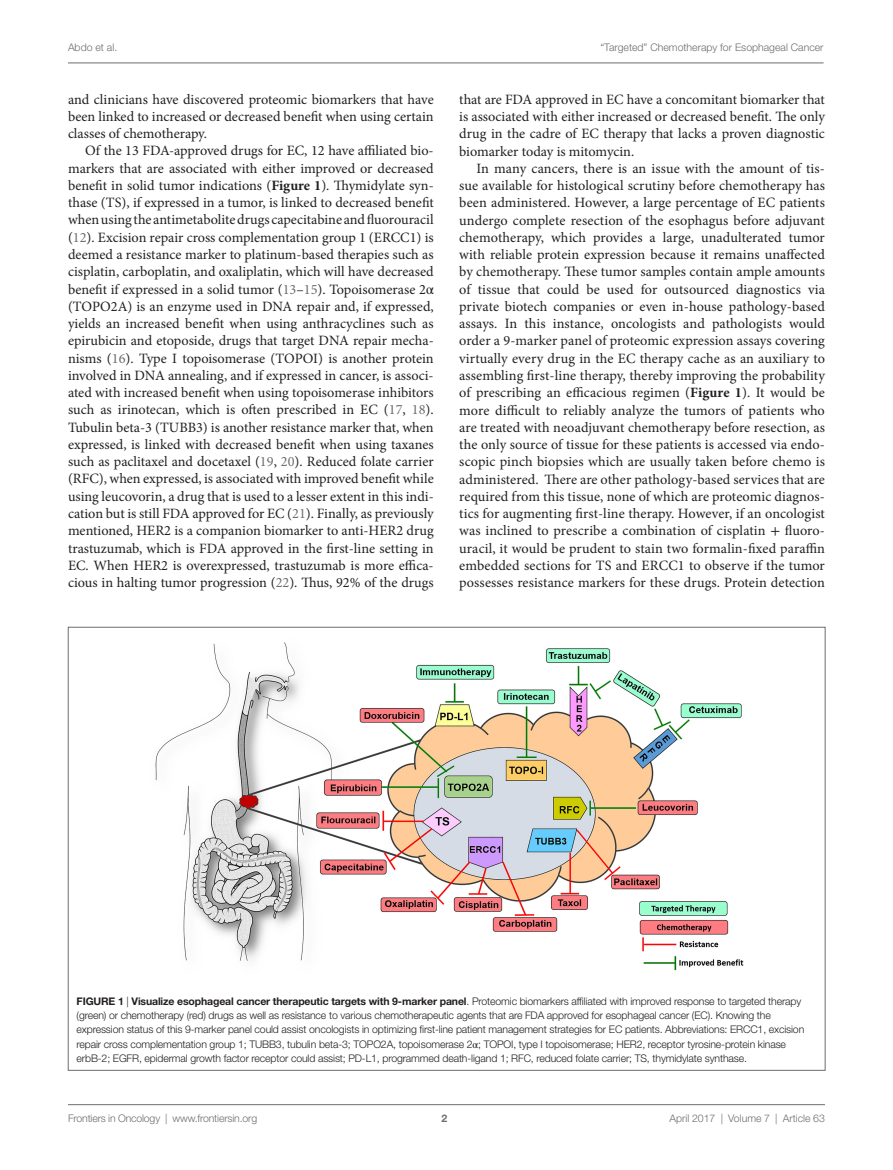
<style>
.page{position:relative;width:893px;height:1170px;background:#fff}
.page>*{position:absolute;margin:0;border:0;box-sizing:border-box;transform-origin:0 0}
.t1{font:14.25px/17.2px "Minion Pro";color:#231f20;text-align:justify}
.t2{font:300 10.5px/14.2px "Helvetica Neue LT Std";letter-spacing:-.015em;color:#231f20}
.t3{font:300 10.5px "Helvetica Neue LT Std";color:#6c6d70}
.t4{font:700 10.5px "Helvetica Neue LT Std";color:#6c6d70}
.s1{font-weight:700}
.s2{color:#6c6d70}
.s3{font-family:"STIX General"}
.s4{font-family:"STIX General";font-weight:400}
</style>
<div class="page">
<img style="left:155px;top:642px;width:589px;height:329px">
<hr style="left:68px;top:63px;width:756px;height:1px;background:#6c6d70">
<hr style="left:68px;top:1104px;width:757px;height:1px;background:#6c6d70">
<p class="t3" style="left:68px;top:41px;width:51px">Abdo et al.</p>
<p class="t3" style="left:600px;top:41px;width:225px">“Targeted” Chemotherapy for Esophageal Cancer</p>
<p class="t1" style="left:68px;top:90px;width:367px">and clinicians have discovered proteomic biomarkers that have been linked to increased or decreased benefit when using certain classes of chemotherapy.</p>
<p class="t1" style="left:68px;top:142px;width:367px;text-indent:17px">Of the 13 FDA-approved drugs for EC, 12 have affiliated bio&shy;markers that are associated with either improved or decreased benefit in solid tumor indications (<span class="s1">Figure 1</span>). Thymidylate syn&shy;thase (TS), if expressed in a tumor, is linked to decreased benefit when using the antimetabolite drugs capecitabine and fluorouracil (<span class="s2">12</span>). Excision repair cross complementation group 1 (ERCC1) is deemed a resistance marker to platinum-based therapies such as cisplatin, carboplatin, and oxaliplatin, which will have decreased benefit if expressed in a solid tumor (<span class="s2">13</span>–<span class="s2">15</span>). Topoisomerase 2<span class="s3">α </span>(TOPO2A) is an enzyme used in DNA repair and, if expressed, yields an increased benefit when using anthracyclines such as epirubicin and etoposide, drugs that target DNA repair mecha&shy;nisms (<span class="s2">16</span>). Type I topoisomerase (TOPOI) is another protein involved in DNA annealing, and if expressed in cancer, is associ&shy;ated with increased benefit when using topoisomerase inhibitors such as irinotecan, which is often prescribed in EC (<span class="s2">17</span>, <span class="s2">18</span>).<br>Tubulin beta-3 (TUBB3) is another resistance marker that, when expressed, is linked with decreased benefit when using taxanes such as paclitaxel and docetaxel (<span class="s2">19</span>, <span class="s2">20</span>). Reduced folate carrier (RFC), when expressed, is associated with improved benefit while using leucovorin, a drug that is used to a lesser extent in this indi&shy;cation but is still FDA approved for EC (<span class="s2">21</span>). Finally, as previously mentioned, HER2 is a companion biomarker to anti-HER2 drug trastuzumab, which is FDA approved in the first-line setting in EC. When HER2 is overexpressed, trastuzumab is more effica&shy;cious in halting tumor progression (<span class="s2">22</span>). Thus, 92% of the drugs</p>
<p class="t1" style="left:459px;top:91px;width:367px">that are FDA approved in EC have a concomitant biomarker that is associated with either increased or decreased benefit. The only drug in the cadre of EC therapy that lacks a proven diagnostic biomarker today is mitomycin.</p>
<p class="t1" style="left:459px;top:160px;width:367px;text-indent:17px">In many cancers, there is an issue with the amount of tis&shy;sue available for histological scrutiny before chemotherapy has been administered. However, a large percentage of EC patients undergo complete resection of the esophagus before adjuvant chemotherapy, which provides a large, unadulterated tumor with reliable protein expression because it remains unaffected by chemotherapy. These tumor samples contain ample amounts of tissue that could be used for outsourced diagnostics via private biotech companies or even in-house pathology-based assays. In this instance, oncologists and pathologists would order a 9-marker panel of proteomic expression assays covering virtually every drug in the EC therapy cache as an auxiliary to assembling first-line therapy, thereby improving the probability of prescribing an efficacious regimen (<span class="s1">Figure 1</span>). It would be more difficult to reliably analyze the tumors of patients who are treated with neoadjuvant chemotherapy before resection, as the only source of tissue for these patients is accessed via endo&shy;scopic pinch biopsies which are usually taken before chemo is administered. There are other pathology-based services that are required from this tissue, none of which are proteomic diagnos&shy;tics for augmenting first-line therapy. However, if an oncologist was inclined to prescribe a combination of cisplatin <span class="s3">+</span> fluoro&shy;uracil, it would be prudent to stain two formalin-fixed paraffin embedded sections for TS and ERCC1 to observe if the tumor possesses resistance markers for these drugs. Protein detection</p>
<p class="t2" style="left:77px;top:993px;width:729px"><span class="s1">FIGURE 1</span> | <span class="s1">Visualize esophageal cancer therapeutic targets with 9-marker panel</span>. Proteomic biomarkers affiliated with improved response to targeted therapy (green) or chemotherapy (red) drugs as well as resistance to various chemotherapeutic agents that are FDA approved for esophageal cancer (EC). Knowing the expression status of this 9-marker panel could assist oncologists in optimizing first-line patient management strategies for EC patients. Abbreviations: ERCC1, excision repair cross complementation group 1; TUBB3, tubulin beta-3; TOPO2A, topoisomerase 2<span class="s4">α</span>; TOPOI, type I topoisomerase; HER2, receptor tyrosine-protein kinase erbB-2; EGFR, epidermal growth factor receptor could assist; PD-L1, programmed death-ligand 1; RFC, reduced folate carrier; TS, thymidylate synthase.</p>
<p class="t3" style="left:68px;top:1111px;width:191px">Frontiers in Oncology | www.frontiersin.org</p>
<p class="t3" style="left:670px;top:1111px;width:157px">April 2017 | Volume 7 | Article 63</p>
<p class="t4" style="left:441px;top:1111px;width:7px">2</p>
</div>
